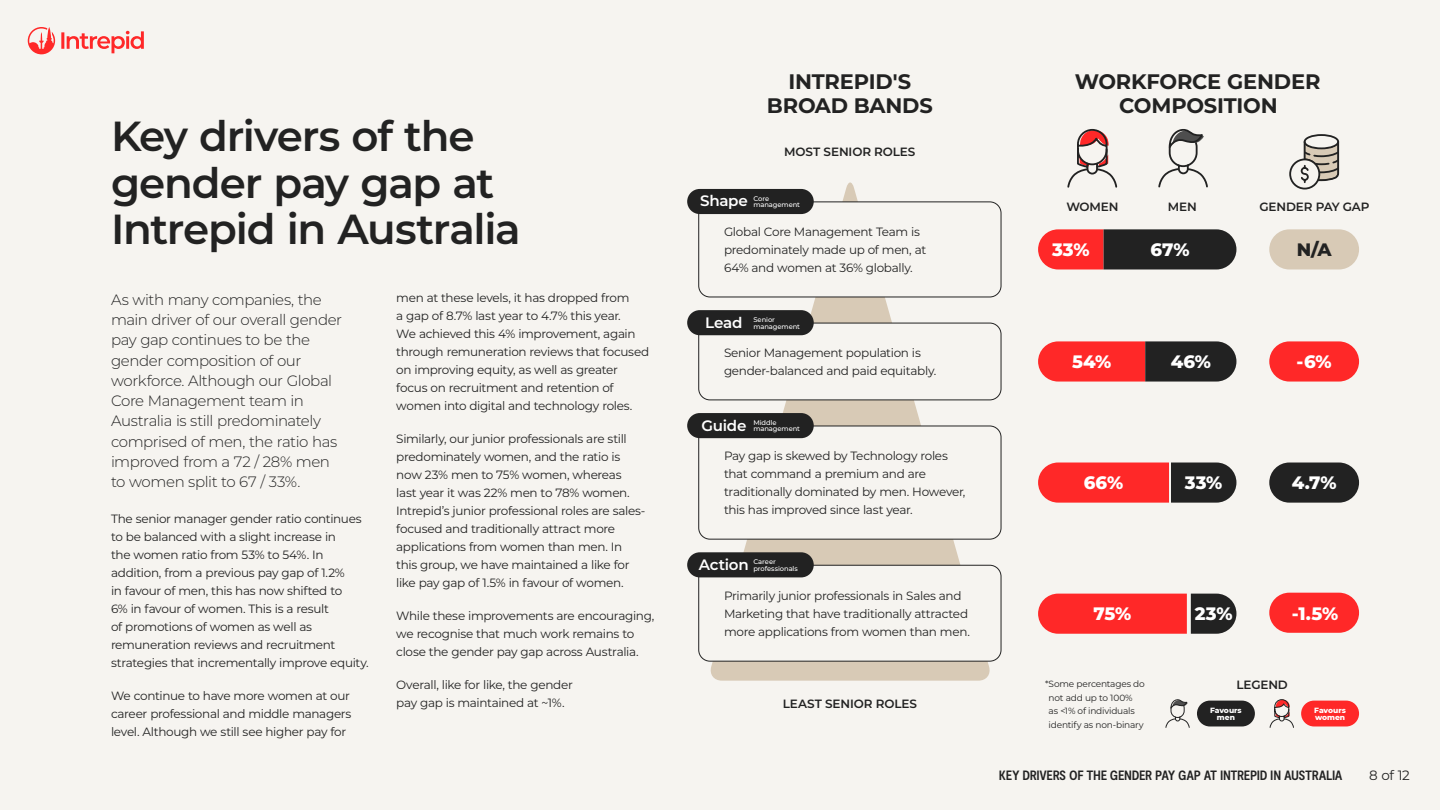
<style>
.page{position:relative;width:1440px;height:810px;background:#f6f4f0}
.page>*{position:absolute;margin:0;border:0;box-sizing:border-box;transform-origin:0 0}
.Page_head_semibold{font:600 42px/46.5px "Montserrat";letter-spacing:-.03em;color:#222}
.Subhead_24pt{font:700 21px/24px "Montserrat";letter-spacing:-.01em;color:#222;text-align:center}
.Subhead_24pt-2{font:800 18px "Montserrat";color:#fff}
.Subhead_24pt-3{font:800 18px "Montserrat";color:#222}
.Subhead_24pt-4{font:600 15.08px "Montserrat";letter-spacing:-.015em;color:#fff}
.Lead_in_para{font:300 15px/20.2px "Montserrat";letter-spacing:-.03em;color:#222}
.t1{font:700 condensed 13.5px "Moderat";letter-spacing:-.025em;color:#222}
.t2{font:13.5px "Montserrat";color:#222}
.Body_16pt{font:12px/18px "Montserrat";letter-spacing:-.025em;color:#222}
.Subhead_24pt-5{font:600 12px "Montserrat";letter-spacing:-.01em;color:#222}
.Body_16pt-2{font:9px/13.5px "Montserrat";letter-spacing:-.02em;color:#222}
.Subhead_24pt-6{font:800 7.57px/6.6px "Montserrat";color:#fff}
.Body_16pt-3{font:500 6.75px/6.6px "Montserrat";letter-spacing:-.01em;color:#fff}
</style>
<div class="page">
<svg style="left:28px;top:27px;width:116px;height:28px"></svg>
<svg style="left:1038px;top:463px;width:198px;height:40px;background:#ba3232"></svg>
<svg style="left:1038px;top:341px;width:198px;height:41px;background:#9f3232"></svg>
<svg style="left:709px;top:182px;width:282px;height:499px;fill:#d8cab6"></svg>
<div style="left:1269px;top:593px;width:90px;height:40px;background:#ff2828;border-radius:20px"></div>
<div style="left:1269px;top:463px;width:90px;height:40px;background:#222;border-radius:20px"></div>
<div style="left:1269px;top:341px;width:90px;height:41px;background:#ff2828;border-radius:20px"></div>
<svg style="left:1158px;top:129px;width:50px;height:59px"></svg>
<svg style="left:1067px;top:128px;width:51px;height:60px"></svg>
<div style="left:699px;top:565px;width:302px;height:96px;background:#f6f4f0;border-radius:11px"></div>
<div style="left:698px;top:565px;width:303px;height:97px;border:1px solid #222;border-radius:11px"></div>
<div style="left:687px;top:552px;width:127px;height:25px;background:#222;border-radius:13px"></div>
<div style="left:699px;top:202px;width:302px;height:95px;background:#f6f4f0;border-radius:11px"></div>
<div style="left:698px;top:202px;width:303px;height:95px;border:1px solid #222;border-radius:11px"></div>
<div style="left:687px;top:189px;width:127px;height:25px;background:#222;border-radius:13px"></div>
<div style="left:699px;top:323px;width:302px;height:77px;background:#f6f4f0;border-radius:11px"></div>
<div style="left:698px;top:323px;width:303px;height:77px;border:1px solid #222;border-radius:11px"></div>
<div style="left:687px;top:310px;width:127px;height:25px;background:#222;border-radius:13px"></div>
<div style="left:699px;top:426px;width:302px;height:113px;background:#f6f4f0;border-radius:11px"></div>
<div style="left:698px;top:426px;width:303px;height:114px;border:1px solid #222;border-radius:11px"></div>
<div style="left:687px;top:413px;width:127px;height:25px;background:#222;border-radius:13px"></div>
<svg style="left:1290px;top:159px;width:29px;height:30px"></svg>
<div style="left:1289px;top:159px;width:31px;height:31px;border:2px solid #222;border-radius:50%"></div>
<svg style="left:1299px;top:134px;width:41px;height:56px"></svg>
<svg style="left:1038px;top:594px;width:198px;height:40px;background:#d03434"></svg>
<svg style="left:1038px;top:229px;width:198px;height:40px;background:#702e2e"></svg>
<div style="left:1269px;top:229px;width:90px;height:40px;background:#d8cab6;border-radius:20px"></div>
<svg style="left:1269px;top:699px;width:25px;height:29px"></svg>
<div style="left:1301px;top:701px;width:58px;height:25px;background:#ff2828;border-radius:13px"></div>
<svg style="left:1165px;top:699px;width:25px;height:29px"></svg>
<div style="left:1197px;top:701px;width:58px;height:25px;background:#222;border-radius:13px"></div>
<p class="Page_head_semibold" style="left:111px;top:111px;width:411px">Key drivers of the gender pay gap at<br>Intrepid in Australia</p>
<p class="Lead_in_para" style="left:111px;top:289px;width:233px">As with many companies, the main driver of our overall gender pay gap continues to be the gender composition of our workforce. Although our Global<br>Core Management team in<br>Australia is still predominately comprised of men, the ratio has improved from a 72 / 28% men to women split to 67 / 33%.</p>
<p class="Body_16pt" style="left:111px;top:509px;width:259px">The senior manager gender ratio continues to be balanced with a slight increase in<br>the women ratio from 53% to 54%. In addition, from a previous pay gap of 1.2%<br>in favour of men, this has now shifted to<br>6% in favour of women. This is a result<br>of promotions of women as well as remuneration reviews and recruitment strategies that incrementally improve equity.</p>
<p class="Body_16pt" style="left:111px;top:686px;width:242px">We continue to have more women at our career professional and middle managers level. Although we still see higher pay for</p>
<p class="Body_16pt" style="left:396px;top:288px;width:255px">men at these levels, it has dropped from<br>a gap of 8.7% last year to 4.7% this year.<br>We achieved this 4% improvement, again through remuneration reviews that focused on improving equity, as well as greater focus on recruitment and retention of women into digital and technology roles.</p>
<p class="Body_16pt" style="left:396px;top:429px;width:251px">Similarly, our junior professionals are still predominately women, and the ratio is now 23% men to 75% women, whereas<br>last year it was 22% men to 78% women.<br>Intrepid’s junior professional roles are sales&shy;focused and traditionally attract more applications from women than men. In this group, we have maintained a like for like pay gap of 1.5% in favour of women.</p>
<p class="Body_16pt" style="left:396px;top:606px;width:260px">While these improvements are encouraging, we recognise that much work remains to close the gender pay gap across Australia.</p>
<p class="Body_16pt" style="left:396px;top:675px;width:178px">Overall, like for like, the gender pay gap is maintained at ~1%.</p>
<p class="Subhead_24pt" style="left:767px;top:69px;width:167px">INTREPID'S<br>BROAD BANDS</p>
<p class="Subhead_24pt-5" style="left:784px;top:143px;width:133px">MOST SENIOR ROLES</p>
<p class="Subhead_24pt-4" style="left:700px;top:190px;width:49px">Shape</p>
<p class="Body_16pt-3" style="left:753px;top:195px;width:48px">Core management</p>
<p class="Body_16pt" style="left:724px;top:222px;width:204px">Global Core Management Team is predominately made up of men, at<br>64% and women at 36% globally.</p>
<p class="Subhead_24pt-4" style="left:705px;top:312px;width:39px">Lead</p>
<p class="Body_16pt-3" style="left:753px;top:316px;width:48px">Senior management</p>
<p class="Body_16pt" style="left:724px;top:343px;width:214px">Senior Management population is gender-balanced and paid equitably.</p>
<p class="Subhead_24pt-4" style="left:701px;top:414px;width:46px">Guide</p>
<p class="Body_16pt-3" style="left:753px;top:419px;width:48px">Middle management</p>
<p class="Body_16pt" style="left:724px;top:446px;width:243px">Pay gap is skewed by Technology roles that command a premium and are traditionally dominated by men. However, this has improved since last year.</p>
<p class="Subhead_24pt-4" style="left:699px;top:554px;width:51px">Action</p>
<p class="Body_16pt-3" style="left:753px;top:558px;width:46px">Career professionals</p>
<p class="Body_16pt" style="left:724px;top:586px;width:247px">Primarily junior professionals in Sales and<br>Marketing that have traditionally attracted more applications from women than men.</p>
<p class="Subhead_24pt-5" style="left:783px;top:696px;width:136px">LEAST SENIOR ROLES</p>
<p class="Subhead_24pt" style="left:1075px;top:69px;width:247px">WORKFORCE GENDER<br>COMPOSITION</p>
<p class="Subhead_24pt-5" style="left:1066px;top:198px;width:54px">WOMEN</p>
<p class="Subhead_24pt-5" style="left:1168px;top:198px;width:30px">MEN</p>
<p class="Subhead_24pt-5" style="left:1259px;top:198px;width:112px">GENDER PAY GAP</p>
<p class="Subhead_24pt-2" style="left:1052px;top:236px;width:39px">33%</p>
<p class="Subhead_24pt-2" style="left:1150px;top:236px;width:41px">67%</p>
<p class="Subhead_24pt-3" style="left:1297px;top:236px;width:36px">N/A</p>
<p class="Subhead_24pt-2" style="left:1072px;top:348px;width:41px">54%</p>
<p class="Subhead_24pt-2" style="left:1084px;top:469px;width:41px">66%</p>
<p class="Subhead_24pt-2" style="left:1171px;top:348px;width:42px">46%</p>
<p class="Subhead_24pt-2" style="left:1185px;top:469px;width:39px">33%</p>
<p class="Subhead_24pt-2" style="left:1297px;top:348px;width:37px">-6%</p>
<p class="Subhead_24pt-2" style="left:1292px;top:469px;width:46px">4.7%</p>
<p class="Subhead_24pt-2" style="left:1094px;top:600px;width:39px">75%</p>
<p class="Body_16pt-2" style="left:1049px;top:677px;width:98px;text-indent:-4px">*Some percentages do not add up to 100%<br>as &lt;1% of individuals identify as non-binary</p>
<p class="Subhead_24pt-2" style="left:1195px;top:600px;width:39px">23%</p>
<p class="Subhead_24pt-2" style="left:1292px;top:600px;width:48px">-1.5%</p>
<p class="Subhead_24pt-5" style="left:1237px;top:676px;width:53px">LEGEND</p>
<p class="Subhead_24pt-6" style="left:1210px;top:707px;width:33px;text-align:center">Favours men</p>
<p class="Subhead_24pt-6" style="left:1314px;top:707px;width:33px">Favours women</p>
<p class="t1" style="left:999px;top:767px;width:345px">KEY DRIVERS OF THE GENDER PAY GAP AT INTREPID IN AUSTRALIA</p>
<p class="t2" style="left:1369px;top:766px;width:42px">8 of 12</p>
</div>
